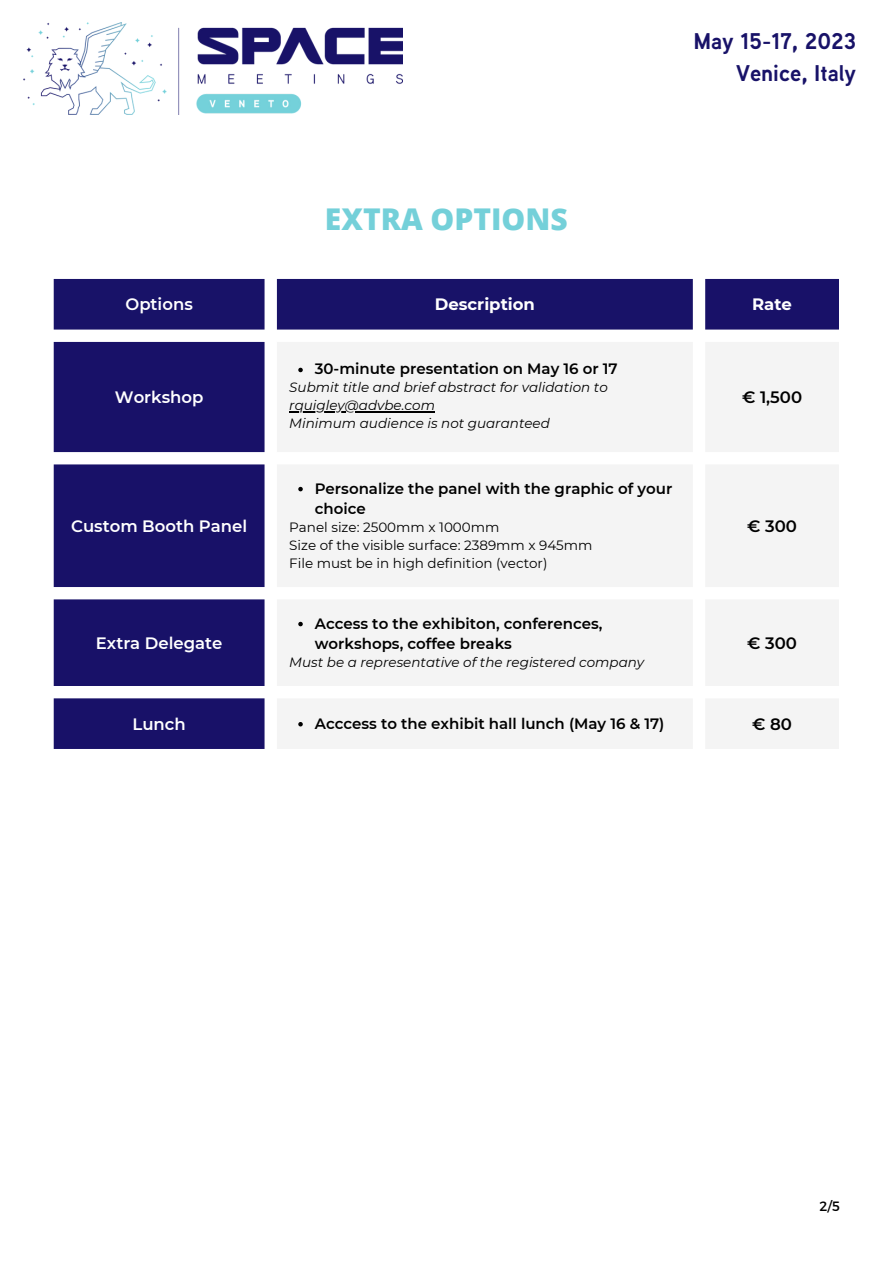
<style>
.page{position:relative;width:893px;height:1264px;background:#fff}
.page>*{position:absolute;margin:0;border:0;box-sizing:border-box;transform-origin:0 0}
.t1{font:800 30px "Open Sans";color:#74d0d9}
.t2{font:700 22.65px/31.5px "Aaux Next";color:#181268;text-align:right}
.t3{font:600 16.5px "Montserrat";color:#fff}
.t4{font:600 16.5px "Montserrat";color:#000}
.t5{font:700 16.5px "Montserrat";color:#fff}
.t6{font:600 15px/20.2px "Montserrat";color:#000}
.t7{font:italic 13.5px/18px "Montserrat";color:#000}
.t8{font:13.5px/18px "Montserrat";color:#000}
</style>
<div class="page">
<svg style="left:54px;top:279px;width:784px;height:470px;fill:#181168"></svg>
<svg style="left:277px;top:342px;width:561px;height:407px;fill:#f4f4f4"></svg>
<svg style="left:298px;top:368px;width:5px;height:4px"></svg>
<hr style="left:289px;top:411px;width:146px;height:2px;background:#000">
<svg style="left:298px;top:487px;width:5px;height:4px"></svg>
<svg style="left:298px;top:622px;width:5px;height:4px"></svg>
<svg style="left:298px;top:722px;width:5px;height:4px"></svg>
<img style="left:23px;top:23px;width:379px;height:92px">
<h1 class="t1" style="left:325px;top:198px;width:244px">EXTRA OPTIONS</h1>
<h2 class="t2" style="left:693px;top:28px;width:164px">May 15-17, 2023<br>Venice, Italy</h2>
<p class="t3" style="left:125px;top:294px;width:69px">Options</p>
<p class="t5" style="left:434px;top:294px;width:102px">Description</p>
<p class="t5" style="left:752px;top:294px;width:41px">Rate</p>
<p class="t3" style="left:115px;top:386px;width:90px">Workshop</p>
<p class="t3" style="left:71px;top:516px;width:178px">Custom Booth Panel</p>
<p class="t3" style="left:96px;top:633px;width:128px">Extra Delegate</p>
<p class="t6" style="left:315px;top:359px;width:304px">30-minute presentation on May 16 or 17</p>
<p class="t7" style="left:289px;top:378px;width:320px">Submit title and brief abstract for validation to rquigley@advbe.com<br>Minimum audience is not guaranteed</p>
<p class="t4" style="left:742px;top:386px;width:62px">€ 1,500</p>
<p class="t6" style="left:315px;top:478px;width:359px">Personalize the panel with the graphic of your choice</p>
<p class="t8" style="left:289px;top:518px;width:305px">Panel size: 2500mm x 1000mm<br>Size of the visible surface: 2389mm x 945mm<br>File must be in high definition (vector)</p>
<p class="t4" style="left:747px;top:516px;width:51px">€ 300</p>
<p class="t6" style="left:315px;top:613px;width:289px">Access to the exhibiton, conferences, workshops, coffee breaks</p>
<p class="t7" style="left:289px;top:653px;width:356px">Must be a representative of the registered company</p>
<p class="t4" style="left:747px;top:633px;width:51px">€ 300</p>
<p class="t3" style="left:132px;top:714px;width:55px">Lunch</p>
<p class="t6" style="left:315px;top:713px;width:351px">Acccess to the exhibit hall lunch (May 16 &amp; 17)</p>
<p class="t4" style="left:752px;top:714px;width:41px">€ 80</p>
<p class="t8" style="left:819px;top:1196px;width:22px">2/5</p>
</div>
